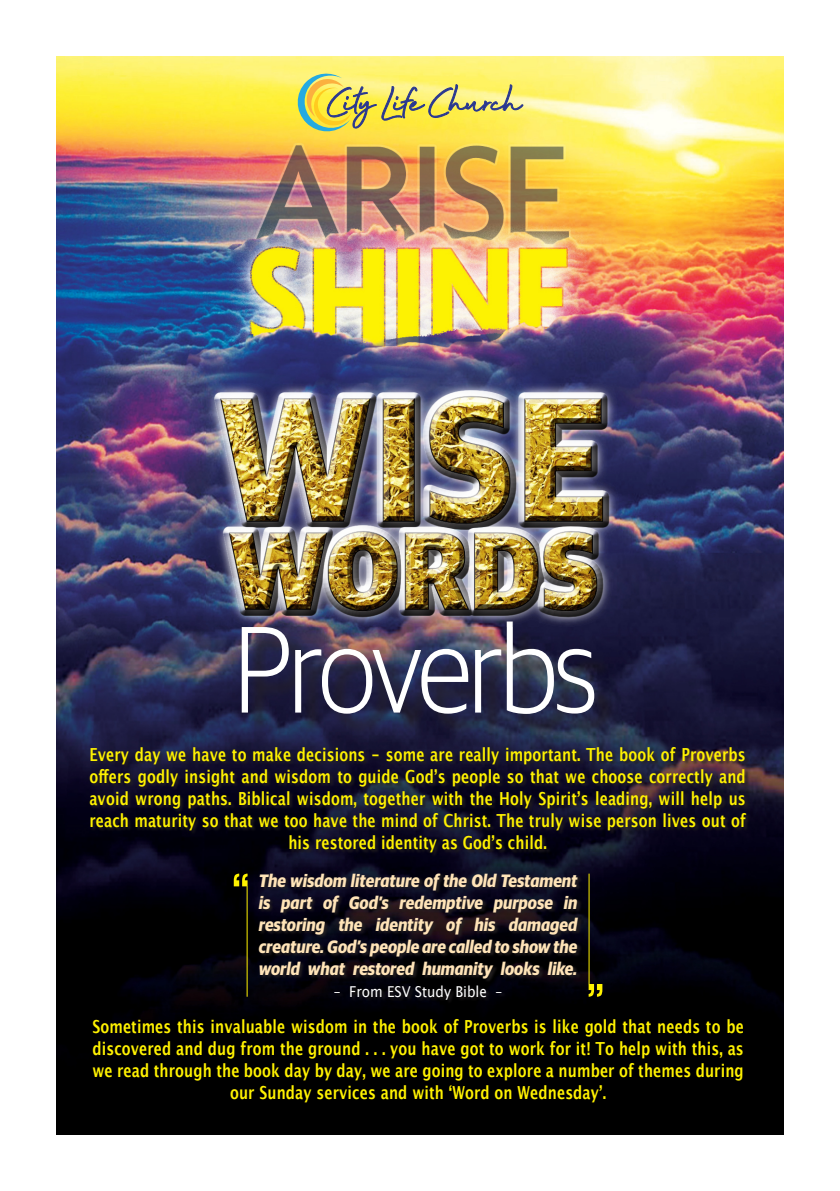
<style>
.page{position:relative;width:840px;height:1191px;background:#fff}
.page>*{position:absolute;margin:0;border:0;box-sizing:border-box;transform-origin:0 0}
.t1{font:300 123.4px "Guardian Sans";letter-spacing:-.03em;color:#fff;scale:.9 1}
.t2{font:700 18px/22px "Lucida Grande";letter-spacing:.01em;color:#fff200;text-align:center;scale:.77 1}
.t3{font:italic 700 18px/22px "Guardian Sans";letter-spacing:.005em;color:#ffe4b8;text-align:justify;scale:.9 1}
.t4{font:15px "Lucida Grande";color:#fff;scale:.9 1}
</style>
<div class="page">
<img style="left:57px;top:56px;width:725px;height:1078px">
<svg style="left:297px;top:73px;width:226px;height:58px"></svg>
<img style="left:89px;top:746px;width:662px;height:111px">
<img style="left:246px;top:627px;width:371px;height:110px">
<img style="left:207px;top:381px;width:411px;height:246px">
<svg style="left:234px;top:873px;width:13px;height:13px"></svg>
<hr style="left:246px;top:886px;width:1px;height:110px;background:#fff200">
<svg style="left:588px;top:984px;width:14px;height:12px"></svg>
<hr style="left:588px;top:873px;width:1px;height:111px;background:#fff200">
<img style="left:258px;top:872px;width:325px;height:133px">
<h1 class="t1" style="left:233px;top:615px;width:406px">Proverbs</h1>
<p class="t2" style="left:89px;top:744px;width:853px">Every day we have to make decisions - some are really important. The book of Proverbs offers godly insight and wisdom to guide Godʼs people so that we choose correctly and avoid wrong paths. Biblical wisdom, together with the Holy Spiritʼs leading, will help us reach maturity so that we too have the mind of Christ. The truly wise person lives out of his restored identity as Godʼs child.</p>
<p class="t3" style="left:259px;top:870px;width:355px">The wisdom literature of the Old Testament is part of God’s redemptive purpose in restoring the identity of his damaged creature. God’s people are called to show the world what restored humanity looks like.</p>
<p class="t4" style="left:333px;top:985px;width:189px">– From ESV Study Bible –</p>
<p class="t2" style="left:92px;top:1016px;width:847px">Sometimes this invaluable wisdom in the book of Proverbs is like gold that needs to be discovered and dug from the ground . . . you have got to work for it! To help with this, as we read through the book day by day, we are going to explore a number of themes during our Sunday services and with ʻWord on Wednesdayʼ.</p>
</div>
